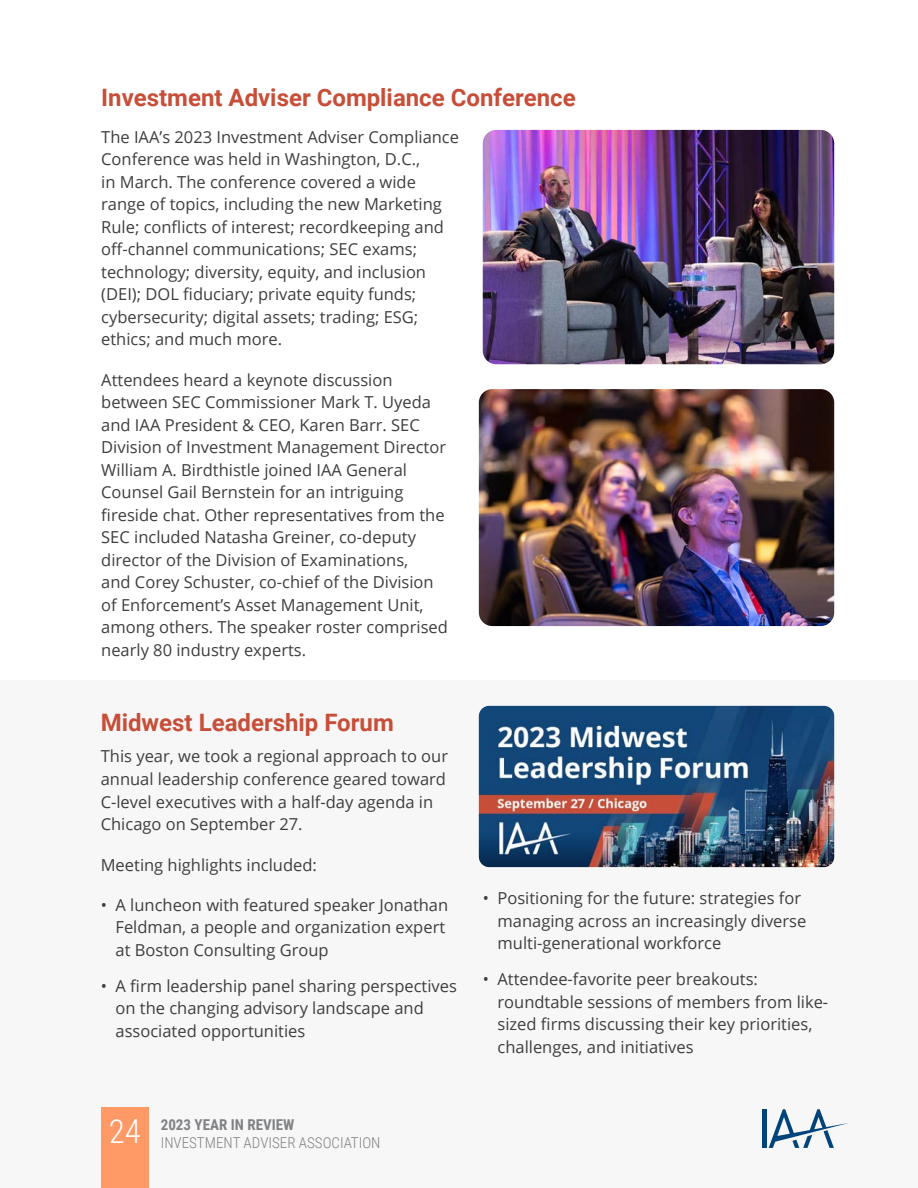
<style>
.page{position:relative;width:918px;height:1188px;background:#fff}
.page>*{position:absolute;margin:0;border:0;box-sizing:border-box;transform-origin:0 0}
.subhead_2{font:700 24px "Roboto";color:#c74e38}
.Text{font:16.5px/22.5px "Open Sans";color:#3e3e3f}
.t1{font:300 15px/18px "Roboto Condensed";color:#808285}
.s1{font-weight:700}
</style>
<div class="page">
<div style="left:0;top:680px;width:918px;height:508px;background:#f6f7f6"></div>
<img style="left:479px;top:706px;width:355px;height:161px">
<img style="left:483px;top:130px;width:351px;height:234px">
<img style="left:479px;top:389px;width:355px;height:237px">
<div style="left:101px;top:1107px;width:48px;height:81px;background:#f96"></div>
<div style="left:762px;top:1109px;width:5px;height:39px;background:#00447b"></div>
<svg style="left:769px;top:1109px;width:79px;height:39px"></svg>
<p class="subhead_2" style="left:101px;top:81px;width:476px">Investment Adviser Compliance Conference</p>
<p class="Text" style="left:101px;top:125px;width:359px">The IAA’s 2023 Investment Adviser Compliance Conference was held in Washington, D.C.,<br>in March. The conference covered a wide range of topics, including the new Marketing Rule; conflicts of interest; recordkeeping and off-channel communications; SEC exams; technology; diversity, equity, and inclusion (DEI); DOL fiduciary; private equity funds; cybersecurity; digital assets; trading; ESG; ethics; and much more.</p>
<p class="Text" style="left:101px;top:368px;width:348px">Attendees heard a keynote discussion between SEC Commissioner Mark T. Uyeda and IAA President &amp; CEO, Karen Barr. SEC Division of Investment Management Director William A. Birdthistle joined IAA General Counsel Gail Bernstein for an intriguing fireside chat. Other representatives from the SEC included Natasha Greiner, co-deputy director of the Division of Examinations,<br>and Corey Schuster, co-chief of the Division of Enforcement’s Asset Management Unit, among others. The speaker roster comprised nearly 80 industry experts.</p>
<p class="subhead_2" style="left:101px;top:706px;width:295px">Midwest Leadership Forum</p>
<p class="Text" style="left:101px;top:745px;width:349px">This year, we took a regional approach to our annual leadership conference geared toward C-level executives with a half-day agenda in Chicago on September 27.</p>
<p class="Text" style="left:101px;top:853px;width:218px">Meeting highlights included:</p>
<p class="Text" style="left:116px;top:893px;width:334px;text-indent:-15px">• A luncheon with featured speaker Jonathan<br>Feldman, a people and organization expert at Boston Consulting Group</p>
<p class="Text" style="left:116px;top:974px;width:343px;text-indent:-15px">• A firm leadership panel sharing perspectives on the changing advisory landscape and associated opportunities</p>
<p class="t1" style="left:109px;top:1115px;width:273px;text-indent:52px"><span class="s1">2023 YEAR IN REVIEW<br></span><sup>24</sup> INVESTMENT ADVISER ASSOCIATION</p>
<p class="Text" style="left:498px;top:887px;width:310px;text-indent:-15px">• Positioning for the future: strategies for managing across an increasingly diverse multi-generational workforce</p>
<p class="Text" style="left:498px;top:968px;width:332px;text-indent:-15px">• Attendee-favorite peer breakouts: roundtable sessions of members from like&shy;sized firms discussing their key priorities, challenges, and initiatives</p>
</div>
